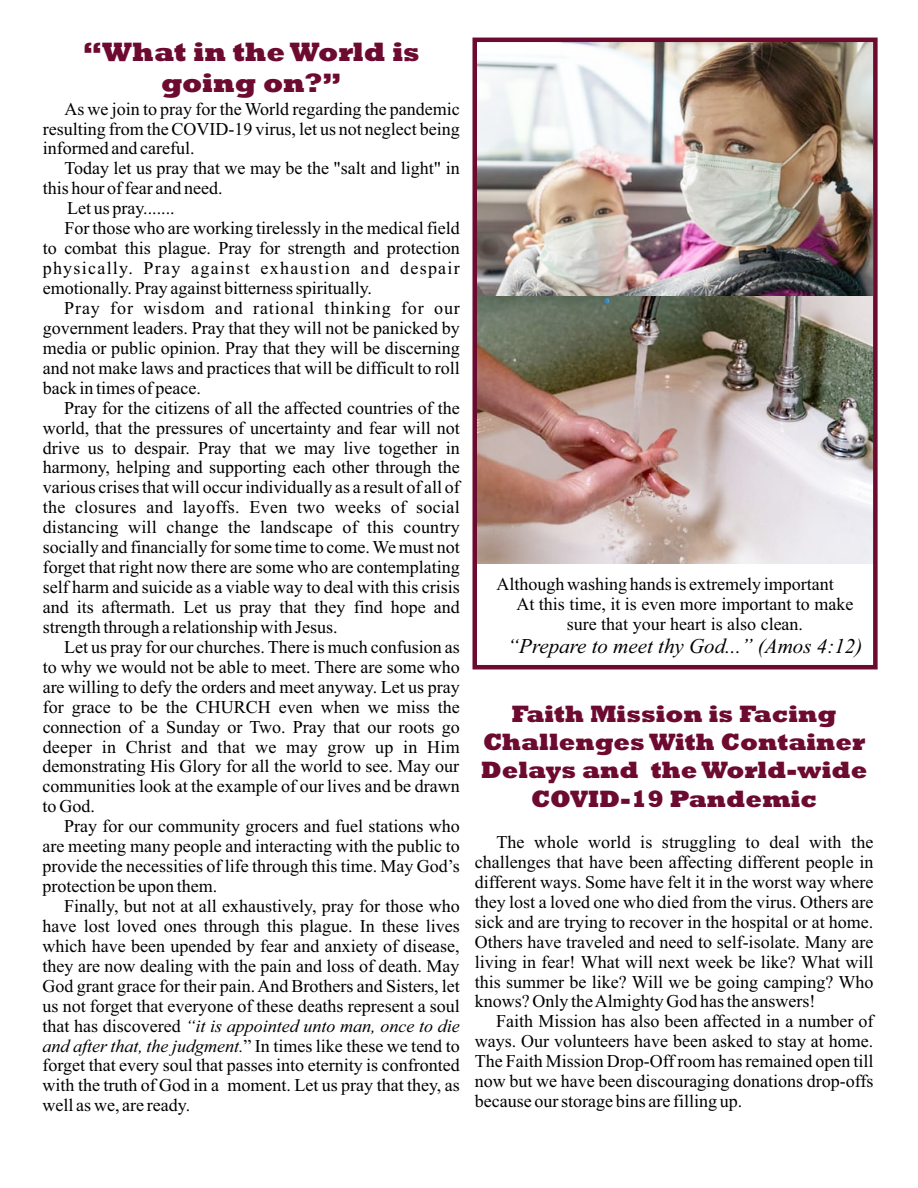
<style>
.page{position:relative;width:918px;height:1188px;background:#fff}
.page>*{position:absolute;margin:0;border:0;box-sizing:border-box;transform-origin:0 0}
.t1{font:800 27px/31.7px "Rockwell";color:#6d0a2f;text-align:center}
.t2{font:800 24px/28.2px "Rockwell";color:#6d0a2f;text-align:center}
.t3{font:italic 21px "Times New Roman";color:#000}
.t4{font:18px/20px "Times New Roman";color:#000;text-align:justify}
.t5{font:italic 18px "Times New Roman";color:#000}
.t6{font:18px "Times New Roman";letter-spacing:.07em;color:#000}
.t7{font:18px "Times New Roman";letter-spacing:.02em;color:#000}
.t8{font:18px "Times New Roman";letter-spacing:.05em;color:#000}
.s1{font-style:normal}
</style>
<div class="page">
<img style="left:477px;top:43px;width:396px;height:254px">
<img style="left:477px;top:297px;width:396px;height:266px">
<div style="left:472px;top:38px;width:406px;height:631px;border:4px solid #6d0a2f"></div>
<h1 class="t1" style="left:83px;top:38px;width:339px">“What in the World is going on?”</h1>
<p class="t4" style="left:43px;top:100px;width:419px;text-indent:22px">As we join to pray for the World regarding the pandemic resulting from the COVID-19 virus, let us not neglect being informed and careful.</p>
<p class="t4" style="left:64px;top:160px;width:397px">Today let us pray that we may be the "salt and light" in</p>
<p class="t4" style="left:43px;top:180px;width:181px">this hour of fear and need.</p>
<p class="t4" style="left:67px;top:200px;width:109px">Let us pray.......</p>
<p class="t4" style="left:64px;top:220px;width:397px">For those who are working tirelessly in the medical field</p>
<p class="t4" style="left:43px;top:240px;width:419px">to combat this plague. Pray for strength and protection</p>
<p class="t6" style="left:43px;top:262px;width:419px">physically. Pray against exhaustion and despair</p>
<p class="t4" style="left:43px;top:280px;width:331px">emotionally. Pray against bitterness spiritually.</p>
<p class="t8" style="left:64px;top:301px;width:397px">Pray for wisdom and rational thinking for our</p>
<p class="t4" style="left:43px;top:320px;width:419px">government leaders. Pray that they will not be panicked by</p>
<p class="t4" style="left:43px;top:340px;width:419px">media or public opinion. Pray that they will be discerning</p>
<p class="t4" style="left:43px;top:360px;width:419px">and not make laws and practices that will be difficult to roll</p>
<p class="t4" style="left:43px;top:379px;width:160px">back in times of peace.</p>
<p class="t4" style="left:64px;top:399px;width:397px">Pray for the citizens of all the affected countries of the</p>
<p class="t4" style="left:43px;top:419px;width:419px">world, that the pressures of uncertainty and fear will not</p>
<p class="t4" style="left:43px;top:439px;width:419px">drive us to despair. Pray that we may live together in</p>
<p class="t4" style="left:43px;top:459px;width:419px">harmony, helping and supporting each other through the</p>
<p class="t4" style="left:43px;top:479px;width:419px">various crises that will occur individually as a result of all of</p>
<p class="t7" style="left:43px;top:501px;width:419px">the closures and layoffs. Even two weeks of social</p>
<p class="t4" style="left:43px;top:519px;width:419px">distancing will change the landscape of this country</p>
<p class="t4" style="left:43px;top:539px;width:419px">socially and financially for some time to come. We must not</p>
<p class="t4" style="left:43px;top:559px;width:419px">forget that right now there are some who are contemplating</p>
<p class="t4" style="left:43px;top:579px;width:419px">self harm and suicide as a viable way to deal with this crisis</p>
<p class="t4" style="left:43px;top:599px;width:419px">and its aftermath. Let us pray that they find hope and</p>
<p class="t4" style="left:43px;top:619px;width:296px">strength through a relationship with Jesus.</p>
<p class="t4" style="left:64px;top:639px;width:397px">Let us pray for our churches. There is much confusion as</p>
<p class="t4" style="left:43px;top:659px;width:419px">to why we would not be able to meet. There are some who</p>
<p class="t4" style="left:43px;top:678px;width:419px">are willing to defy the orders and meet anyway. Let us pray</p>
<p class="t4" style="left:43px;top:698px;width:419px">for grace to be the CHURCH even when we miss the</p>
<p class="t4" style="left:43px;top:718px;width:419px">connection of a Sunday or Two. Pray that our roots go</p>
<p class="t4" style="left:43px;top:738px;width:419px">deeper in Christ and that we may grow up in Him</p>
<p class="t4" style="left:43px;top:758px;width:418px">demonstrating His Glory for all the world to see. May our</p>
<p class="t4" style="left:43px;top:778px;width:419px">communities look at the example of our lives and be drawn</p>
<p class="t4" style="left:43px;top:798px;width:54px">to God.</p>
<p class="t4" style="left:64px;top:818px;width:397px">Pray for our community grocers and fuel stations who</p>
<p class="t4" style="left:43px;top:838px;width:419px">are meeting many people and interacting with the public to</p>
<p class="t4" style="left:43px;top:858px;width:419px">provide the necessities of life through this time. May God’s</p>
<p class="t4" style="left:43px;top:878px;width:176px">protection be upon them.</p>
<p class="t4" style="left:64px;top:898px;width:397px">Finally, but not at all exhaustively, pray for those who</p>
<p class="t4" style="left:43px;top:918px;width:419px">have lost loved ones through this plague. In these lives</p>
<p class="t4" style="left:43px;top:938px;width:419px">which have been upended by fear and anxiety of disease,</p>
<p class="t4" style="left:43px;top:958px;width:418px">they are now dealing with the pain and loss of death. May</p>
<p class="t4" style="left:43px;top:977px;width:419px">God grant grace for their pain. And Brothers and Sisters, let</p>
<p class="t4" style="left:43px;top:997px;width:419px">us not forget that everyone of these deaths represent a soul</p>
<p class="t5" style="left:43px;top:1019px;width:419px"><span class="s1">that has discovered</span> “it is appointed unto man, once to die</p>
<p class="t5" style="left:43px;top:1039px;width:419px">and after that, the judgment.<span class="s1">” In times like these we tend to</span></p>
<p class="t4" style="left:43px;top:1057px;width:419px">forget that every soul that passes into eternity is confronted</p>
<p class="t4" style="left:43px;top:1077px;width:419px">with the truth of God in a moment. Let us pray that they, as</p>
<p class="t4" style="left:43px;top:1097px;width:149px">well as we, are ready.</p>
<p class="t4" style="left:496px;top:576px;width:339px">Although washing hands is extremely important</p>
<p class="t4" style="left:516px;top:596px;width:338px">At this time, it is even more important to make</p>
<p class="t4" style="left:567px;top:616px;width:238px">sure that your heart is also clean.</p>
<p class="t3" style="left:508px;top:639px;width:356px">“Prepare to meet thy God...” (Amos 4:12)</p>
<h2 class="t2" style="left:481px;top:702px;width:388px">Faith Mission is Facing<br>Challenges With Container<br>Delays and the World-wide<br>COVID-19 Pandemic</h2>
<p class="t4" style="left:475px;top:834px;width:400px;text-indent:22px">The whole world is struggling to deal with the challenges that have been affecting different people in different ways. Some have felt it in the worst way where they lost a loved one who died from the virus. Others are sick and are trying to recover in the hospital or at home.<br>Others have traveled and need to self-isolate. Many are living in fear! What will next week be like? What will this summer be like? Will we be going camping? Who knows? Only the Almighty God has the answers!</p>
<p class="t4" style="left:475px;top:1013px;width:400px;text-indent:22px">Faith Mission has also been affected in a number of ways. Our volunteers have been asked to stay at home.<br>The Faith Mission Drop-Off room has remained open till now but we have been discouraging donations drop-offs because our storage bins are filling up.</p>
</div>
